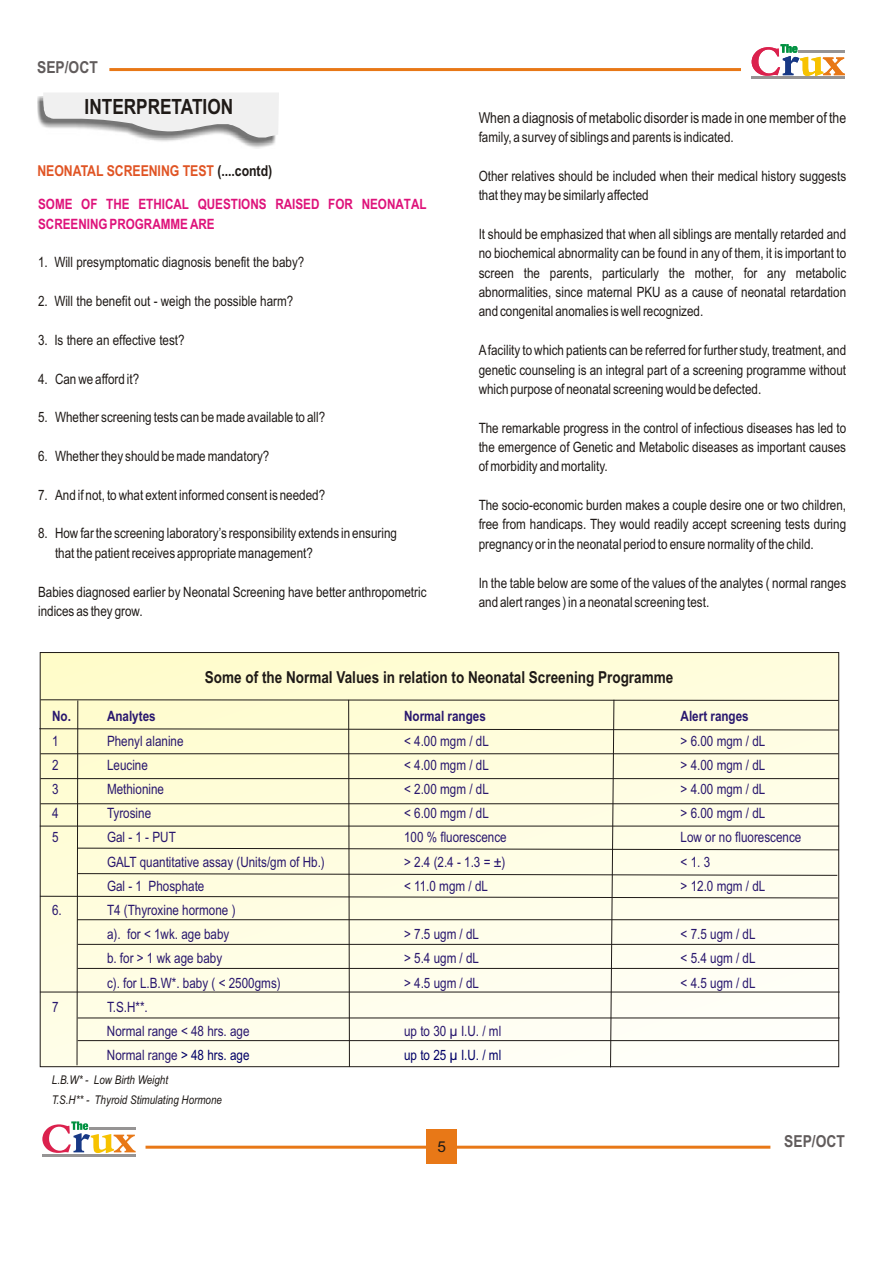
<style>
.page{position:relative;width:894px;height:1263px;background:#fff}
.page>*{position:absolute;margin:0;border:0;box-sizing:border-box;transform-origin:0 0}
.t1{font:700 21px "Arial Narrow";color:#1f1a17}
.t2{font:700 16.5px "Arial Narrow";color:#1f1a17}
.t3{font:700 16.5px "Arial Narrow";color:#615c5c}
.t4{font:15px "Arial Narrow";color:#1f1a17}
.t5{font:700 15px "Arial Narrow";letter-spacing:-.005em;color:#e05424}
.t6{font:15px "Arial";color:#1f1a17}
.t7{font:14.25px/19.4px "Arial Narrow";color:#1f1a17}
.t8{font:14.25px/24.2px "Arial Narrow";color:#29176e}
.t9{font:700 14.25px/19.5px "Arial Narrow";color:#de127a}
.t10{font:700 14.25px "Arial Narrow";color:#29176e}
.t11{font:14.25px "Arial Narrow";color:#006}
.t12{font:italic 12px/20.2px "Arial Narrow";color:#1f1a17}
.s1{color:#1f1a17}
.s2{color:#006}
</style>
<div class="page">
<div style="left:426px;top:1129px;width:30px;height:35px;background:#e87817"></div>
<div style="left:40px;top:653px;width:799px;height:414px;background:#fffdd5"></div>
<img style="left:37px;top:97px;width:239px;height:51px">
<hr style="left:146px;top:1146px;width:624px;height:3px;background:#e87817">
<svg style="left:43px;top:93px;width:236px;height:45px"></svg>
<hr style="left:109px;top:68px;width:632px;height:3px;background:#e87817">
<svg style="left:39px;top:699px;width:801px;height:369px"></svg>
<svg style="left:752px;top:44px;width:93px;height:32px"></svg>
<hr style="left:798px;top:50px;width:47px;height:3px;background:#969494">
<hr style="left:751px;top:77px;width:94px;height:2px;background:#969494">
<svg style="left:42px;top:1121px;width:94px;height:32px"></svg>
<hr style="left:89px;top:1128px;width:47px;height:2px;background:#969494">
<hr style="left:42px;top:1154px;width:94px;height:2px;background:#969494">
<p class="t3" style="left:37px;top:61px;width:62px">SEP/OCT</p>
<h1 class="t1" style="left:85px;top:99px;width:150px">INTERPRETATION</h1>
<p class="t5" style="left:37px;top:165px;width:236px">NEONATAL SCREENING TEST <span class="s1">(....contd)</span></p>
<p class="t9" style="left:38px;top:196px;width:390px">SOME OF THE ETHICAL QUESTIONS RAISED FOR NEONATAL<br>SCREENING PROGRAMME ARE</p>
<p class="t7" style="left:38px;top:254px;width:268px">1. Will presymptomatic diagnosis benefit the baby?</p>
<p class="t7" style="left:38px;top:293px;width:257px">2. Will the benefit out - weigh the possible harm?</p>
<p class="t7" style="left:38px;top:332px;width:148px">3. Is there an effective test?</p>
<p class="t7" style="left:38px;top:370px;width:103px">4. Can we afford it?</p>
<p class="t7" style="left:38px;top:409px;width:289px">5. Whether screening tests can be made available to all?</p>
<p class="t7" style="left:38px;top:448px;width:233px">6. Whether they should be made mandatory?</p>
<p class="t7" style="left:38px;top:486px;width:289px">7. And if not, to what extent informed consent is needed?</p>
<p class="t7" style="left:55px;top:525px;width:344px;text-indent:-17px">8. How far the screening laboratory’s responsibility extends in ensuring that the patient receives appropriate management?</p>
<p class="t7" style="left:38px;top:583px;width:390px">Babies diagnosed earlier by Neonatal Screening have better anthropometric indices as they grow.</p>
<p class="t4" style="left:479px;top:112px;width:369px">When a diagnosis of metabolic disorder is made in one member of the</p>
<p class="t7" style="left:479px;top:129px;width:257px">family, a survey of siblings and parents is indicated.</p>
<p class="t7" style="left:479px;top:168px;width:369px">Other relatives should be included when their medical history suggests that they may be similarly affected</p>
<p class="t7" style="left:479px;top:226px;width:369px;text-align:justify">It should be emphasized that when all siblings are mentally retarded and no biochemical abnormality can be found in any of them, it is important to screen the parents, particularly the mother, for any metabolic abnormalities, since maternal PKU as a cause of neonatal retardation and congenital anomalies is well recognized.</p>
<p class="t7" style="left:479px;top:342px;width:369px;text-align:justify">A facility to which patients can be referred for further study, treatment, and genetic counseling is an integral part of a screening programme without which purpose of neonatal screening would be defected.</p>
<p class="t7" style="left:479px;top:419px;width:369px;text-align:justify">The remarkable progress in the control of infectious diseases has led to the emergence of Genetic and Metabolic diseases as important causes of morbidity and mortality.</p>
<p class="t7" style="left:479px;top:497px;width:369px;text-align:justify">The socio-economic burden makes a couple desire one or two children, free from handicaps. They would readily accept screening tests during pregnancy or in the neonatal period to ensure normality of the child.</p>
<p class="t7" style="left:479px;top:574px;width:369px">In the table below are some of the values of the analytes ( normal ranges and alert ranges ) in a neonatal screening test.</p>
<p class="t2" style="left:205px;top:671px;width:470px">Some of the Normal Values in relation to Neonatal Screening Programme</p>
<p class="t10" style="left:52px;top:711px;width:20px">No.</p>
<p class="t10" style="left:107px;top:711px;width:50px">Analytes</p>
<p class="t10" style="left:404px;top:711px;width:83px">Normal ranges</p>
<p class="t10" style="left:681px;top:711px;width:70px">Alert ranges</p>
<p class="t8" style="left:52px;top:730px;width:8px">1</p>
<p class="t8" style="left:107px;top:730px;width:78px">Phenyl alanine</p>
<p class="t8" style="left:404px;top:730px;width:86px">&lt; 4.00 mgm / dL</p>
<p class="t8" style="left:681px;top:730px;width:86px">&gt; 6.00 mgm / dL</p>
<p class="t8" style="left:52px;top:754px;width:8px">2</p>
<p class="t8" style="left:107px;top:754px;width:42px">Leucine</p>
<p class="t8" style="left:404px;top:754px;width:86px">&lt; 4.00 mgm / dL</p>
<p class="t8" style="left:681px;top:754px;width:86px">&gt; 4.00 mgm / dL</p>
<p class="t8" style="left:52px;top:778px;width:8px">3</p>
<p class="t8" style="left:107px;top:778px;width:59px">Methionine</p>
<p class="t8" style="left:404px;top:778px;width:86px">&lt; 2.00 mgm / dL</p>
<p class="t8" style="left:681px;top:778px;width:86px">&gt; 4.00 mgm / dL</p>
<p class="t8" style="left:52px;top:802px;width:8px">4</p>
<p class="t8" style="left:107px;top:802px;width:46px">Tyrosine</p>
<p class="t8" style="left:404px;top:802px;width:86px">&lt; 6.00 mgm / dL</p>
<p class="t8" style="left:681px;top:802px;width:86px">&gt; 6.00 mgm / dL</p>
<p class="t8" style="left:52px;top:827px;width:8px">5</p>
<p class="t8" style="left:107px;top:827px;width:70px">Gal - 1 - PUT</p>
<p class="t8" style="left:404px;top:827px;width:104px">100 % fluorescence</p>
<p class="t8" style="left:681px;top:827px;width:122px">Low or no fluorescence</p>
<p class="t8" style="left:107px;top:851px;width:219px">GALT quantitative assay (Units/gm of Hb.)</p>
<p class="t8" style="left:404px;top:851px;width:103px">&gt; 2.4 (2.4 - 1.3 = ±)</p>
<p class="t8" style="left:681px;top:851px;width:31px">&lt; 1. 3</p>
<p class="t8" style="left:107px;top:875px;width:99px">Gal - 1 Phosphate</p>
<p class="t8" style="left:404px;top:875px;width:85px">&lt; 11.0 mgm / dL</p>
<p class="t8" style="left:681px;top:875px;width:86px">&gt; 12.0 mgm / dL</p>
<p class="t8" style="left:52px;top:899px;width:11px">6.</p>
<p class="t8" style="left:107px;top:899px;width:130px">T4 (Thyroxine hormone ) a). for &lt; 1wk. age baby</p>
<p class="t8" style="left:404px;top:923px;width:77px">&gt; 7.5 ugm / dL</p>
<p class="t8" style="left:681px;top:923px;width:77px">&lt; 7.5 ugm / dL</p>
<p class="t8" style="left:107px;top:948px;width:117px">b. for &gt; 1 wk age baby</p>
<p class="t8" style="left:404px;top:948px;width:77px">&gt; 5.4 ugm / dL</p>
<p class="t8" style="left:681px;top:948px;width:77px">&lt; 5.4 ugm / dL</p>
<p class="t8" style="left:107px;top:972px;width:175px">c). for L.B.W*. baby ( &lt; 2500gms)</p>
<p class="t8" style="left:404px;top:972px;width:77px">&gt; 4.5 ugm / dL</p>
<p class="t8" style="left:681px;top:972px;width:77px">&lt; 4.5 ugm / dL</p>
<p class="t8" style="left:52px;top:996px;width:8px">7</p>
<p class="t8" style="left:107px;top:996px;width:144px">T.S.H**.<br>Normal range &lt; 48 hrs. age</p>
<p class="t8" style="left:404px;top:1020px;width:99px">up to 30 µ I.U. / ml</p>
<p class="t8" style="left:107px;top:1044px;width:144px">Normal range <span class="s2">&gt; 48 hrs. age</span></p>
<p class="t11" style="left:404px;top:1050px;width:99px">up to 25 µ I.U. / ml</p>
<p class="t12" style="left:52px;top:1071px;width:172px">L.B.W* - Low Birth Weight<br>T.S.H** - Thyroid Stimulating Hormone</p>
<p class="t6" style="left:437px;top:1141px;width:10px">5</p>
<p class="t3" style="left:784px;top:1135px;width:62px">SEP/OCT</p>
</div>
